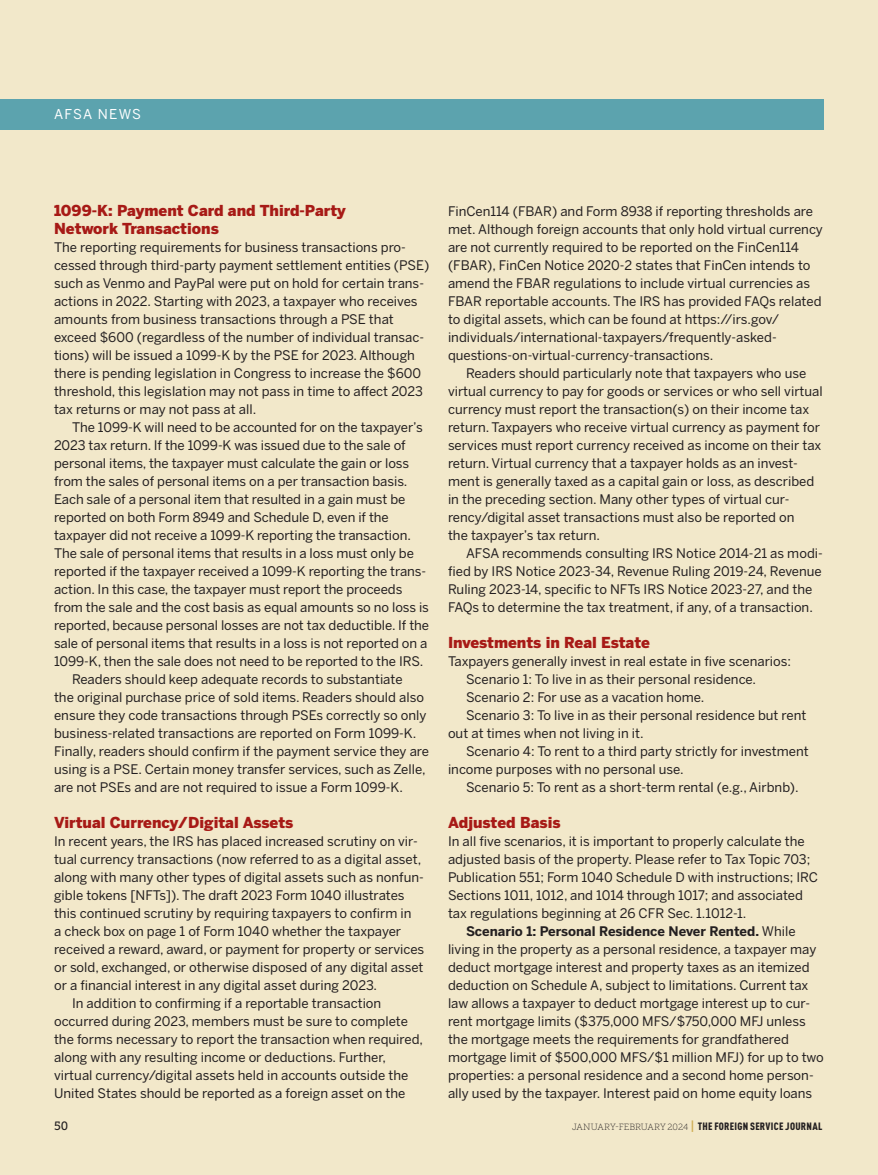
<style>
.page{position:relative;width:878px;height:1175px;background:#fff}
.page>*{position:absolute;margin:0;border:0;box-sizing:border-box;transform-origin:0 0}
.AFSA_news_kicker_red{font:900 15px/18px "Benton Sans";color:#a71a16}
.t1{font:13.5px "Benton Sans";letter-spacing:.085em;color:#fff}
.AFSA_news_body{font:13.2px/18px "Benton Sans";color:#231f20}
.AFSA_news_body_no_indent{font:13.2px/18px "Benton Sans";color:#231f20}
.t2{font:12px "Museo Slab 500";color:#231f20}
.t3{font:900 condensed 10.5px "DINOT";letter-spacing:.025em;color:#231f20}
.s1{font-weight:700}
.s2{font-family:"Museo Slab 100";font-weight:400;font-stretch:normal;font-size:9px}
.s3{font-family:"Museo Slab 700";font-weight:400;font-stretch:normal;font-size:12px;color:#cfad54}
</style>
<div class="page">
<div style="left:0;top:0;width:878px;height:1174px;background:#f2e8ca"></div>
<div style="left:0;top:99px;width:824px;height:31px;background:#5ca3ae"></div>
<p class="t1" style="left:54px;top:106px;width:89px">AFSA NEWS</p>
<p class="AFSA_news_kicker_red" style="left:54px;top:201px;width:293px">1099-K: Payment Card and Third-Party<br>Network Transactions</p>
<p class="AFSA_news_body_no_indent" style="left:54px;top:238px;width:377px">The reporting requirements for business transactions pro&shy;cessed through third-party payment settlement entities (PSE) such as Venmo and PayPal were put on hold for certain trans&shy;actions in 2022. Starting with 2023, a taxpayer who receives amounts from business transactions through a PSE that exceed $600 (regardless of the number of individual transac&shy;tions) will be issued a 1099-K by the PSE for 2023. Although there is pending legislation in Congress to increase the $600 threshold, this legislation may not pass in time to affect 2023 tax returns or may not pass at all.</p>
<p class="AFSA_news_body" style="left:54px;top:418px;width:376px;text-indent:18px">The 1099-K will need to be accounted for on the taxpayer’s 2023 tax return. If the 1099-K was issued due to the sale of personal items, the taxpayer must calculate the gain or loss from the sales of personal items on a per transaction basis.<br>Each sale of a personal item that resulted in a gain must be reported on both Form 8949 and Schedule D, even if the taxpayer did not receive a 1099-K reporting the transaction.<br>The sale of personal items that results in a loss must only be reported if the taxpayer received a 1099-K reporting the trans&shy;action. In this case, the taxpayer must report the proceeds from the sale and the cost basis as equal amounts so no loss is reported, because personal losses are not tax deductible. If the sale of personal items that results in a loss is not reported on a 1099-K, then the sale does not need to be reported to the IRS.</p>
<p class="AFSA_news_body" style="left:54px;top:670px;width:376px;text-indent:18px">Readers should keep adequate records to substantiate<br>the original purchase price of sold items. Readers should also ensure they code transactions through PSEs correctly so only business-related transactions are reported on Form 1099-K.<br>Finally, readers should confirm if the payment service they are using is a PSE. Certain money transfer services, such as Zelle, are not PSEs and are not required to issue a Form 1099-K.</p>
<p class="AFSA_news_kicker_red" style="left:54px;top:813px;width:241px">Virtual Currency/Digital Assets</p>
<p class="AFSA_news_body_no_indent" style="left:54px;top:832px;width:372px">In recent years, the IRS has placed increased scrutiny on vir&shy;tual currency transactions (now referred to as a digital asset, along with many other types of digital assets such as nonfun&shy;gible tokens [NFTs]). The draft 2023 Form 1040 illustrates this continued scrutiny by requiring taxpayers to confirm in<br>a check box on page 1 of Form 1040 whether the taxpayer received a reward, award, or payment for property or services or sold, exchanged, or otherwise disposed of any digital asset or a financial interest in any digital asset during 2023.</p>
<p class="AFSA_news_body" style="left:54px;top:994px;width:370px;text-indent:18px">In addition to confirming if a reportable transaction occurred during 2023, members must be sure to complete the forms necessary to report the transaction when required, along with any resulting income or deductions. Further, virtual currency/digital assets held in accounts outside the United States should be reported as a foreign asset on the</p>
<p class="AFSA_news_body" style="left:448px;top:202px;width:376px">FinCen114 (FBAR) and Form 8938 if reporting thresholds are met. Although foreign accounts that only hold virtual currency are not currently required to be reported on the FinCen114 (FBAR), FinCen Notice 2020-2 states that FinCen intends to amend the FBAR regulations to include virtual currencies as FBAR reportable accounts. The IRS has provided FAQs related to digital assets, which can be found at https://irs.gov/ individuals/international-taxpayers/frequently-asked&shy;questions-on-virtual-currency-transactions.</p>
<p class="AFSA_news_body" style="left:448px;top:364px;width:376px;text-indent:18px">Readers should particularly note that taxpayers who use virtual currency to pay for goods or services or who sell virtual currency must report the transaction(s) on their income tax return. Taxpayers who receive virtual currency as payment for services must report currency received as income on their tax return. Virtual currency that a taxpayer holds as an invest&shy;ment is generally taxed as a capital gain or loss, as described in the preceding section. Many other types of virtual cur&shy;rency/digital asset transactions must also be reported on<br>the taxpayer’s tax return.</p>
<p class="AFSA_news_body" style="left:448px;top:544px;width:376px;text-indent:18px">AFSA recommends consulting IRS Notice 2014-21 as modi&shy;fied by IRS Notice 2023-34, Revenue Ruling 2019-24, Revenue Ruling 2023-14, specific to NFTs IRS Notice 2023-27, and the FAQs to determine the tax treatment, if any, of a transaction.</p>
<p class="AFSA_news_kicker_red" style="left:448px;top:633px;width:203px">Investments in Real Estate</p>
<p class="AFSA_news_body_no_indent" style="left:448px;top:652px;width:344px">Taxpayers generally invest in real estate in five scenarios:</p>
<p class="AFSA_news_body" style="left:466px;top:670px;width:291px">Scenario 1: To live in as their personal residence.</p>
<p class="AFSA_news_body" style="left:466px;top:688px;width:240px">Scenario 2: For use as a vacation home.</p>
<p class="AFSA_news_body" style="left:448px;top:706px;width:360px;text-indent:18px">Scenario 3: To live in as their personal residence but rent out at times when not living in it.</p>
<p class="AFSA_news_body" style="left:448px;top:742px;width:362px;text-indent:18px">Scenario 4: To rent to a third party strictly for investment income purposes with no personal use.</p>
<p class="AFSA_news_body" style="left:466px;top:778px;width:334px">Scenario 5: To rent as a short-term rental (e.g., Airbnb).</p>
<p class="AFSA_news_kicker_red" style="left:448px;top:813px;width:114px">Adjusted Basis</p>
<p class="AFSA_news_body_no_indent" style="left:448px;top:832px;width:372px">In all five scenarios, it is important to properly calculate the adjusted basis of the property. Please refer to Tax Topic 703; Publication 551; Form 1040 Schedule D with instructions; IRC Sections 1011, 1012, and 1014 through 1017; and associated tax regulations beginning at 26 CFR Sec. 1.1012-1.</p>
<p class="AFSA_news_body" style="left:448px;top:922px;width:377px;text-indent:18px"><span class="s1">Scenario 1: Personal Residence Never Rented.</span> While living in the property as a personal residence, a taxpayer may deduct mortgage interest and property taxes as an itemized deduction on Schedule A, subject to limitations. Current tax law allows a taxpayer to deduct mortgage interest up to cur&shy;rent mortgage limits ($375,000 MFS/$750,000 MFJ unless the mortgage meets the requirements for grandfathered mortgage limit of $500,000 MFS/$1 million MFJ) for up to two properties: a personal residence and a second home person&shy;ally used by the taxpayer. Interest paid on home equity loans</p>
<p class="t2" style="left:54px;top:1119px;width:16px">50</p>
<p class="t3" style="left:572px;top:1119px;width:252px"><span class="s2">JANUARY-FEBRUARY 2024</span> <span class="s3">|</span> THE FOREIGN SERVICE JOURNAL</p>
</div>
